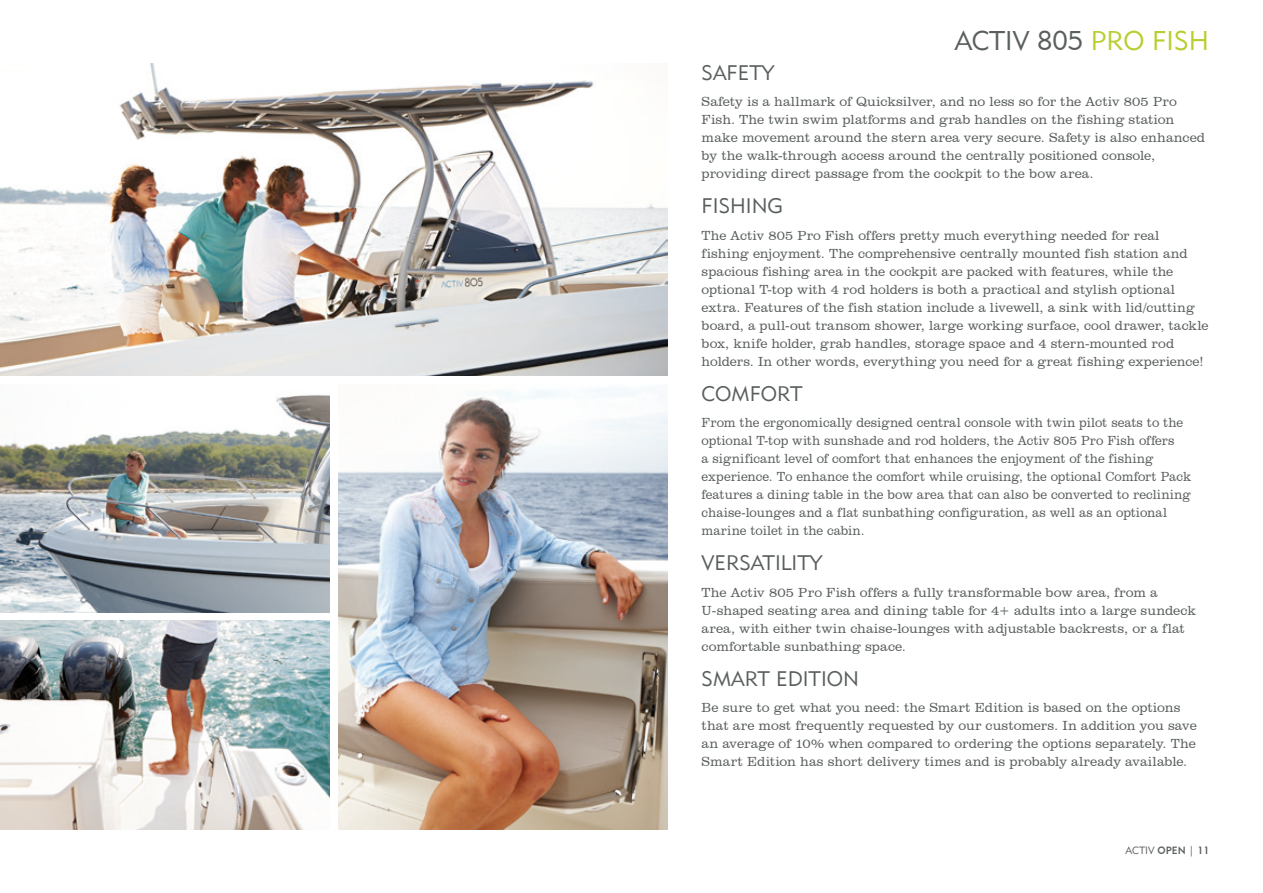
<style>
.page{position:relative;width:1263px;height:893px;background:#fff}
.page>*{position:absolute;margin:0;border:0;box-sizing:border-box;transform-origin:0 0}
.t1{font:27px "Geometric 415 BT Lite A";color:#595f5d}
.t2{font:21px "Geometric 415 BT Lite A";color:#595f5d}
.t3{font:300 13.5px/18px "Clarendon BT";letter-spacing:.005em;color:#595f5d}
.t4{font:300 13.5px/18px "Clarendon BT";letter-spacing:.005em;color:#595f5d;scale:.94 1}
.t5{font:10.5px "Geometric 415 BT Medium A";color:#595f5d}
.s1{color:#bacd2e}
.s2{font-family:"Geometric 415 BT Lite A"}
.s3{font-family:"Clarendon BT";font-weight:300}
</style>
<div class="page">
<img style="left:338px;top:388px;width:330px;height:441px">
<img style="left:0;top:395px;width:330px;height:217px">
<img style="left:0;top:64px;width:668px;height:312px">
<img style="left:0;top:621px;width:330px;height:208px">
<h1 class="t1" style="left:955px;top:24px;width:256px">ACTIV 805 <span class="s1">PRO FISH</span></h1>
<h2 class="t2" style="left:702px;top:60px;width:74px">SAFETY</h2>
<p class="t3" style="left:702px;top:92px;width:505px">Safety is a hallmark of Quicksilver, and no less so for the Activ 805 Pro Fish. The twin swim platforms and grab handles on the fishing station make movement around the stern area very secure. Safety is also enhanced by the walk-through access around the centrally positioned console, providing direct passage from the cockpit to the bow area.</p>
<h2 class="t2" style="left:702px;top:193px;width:83px">FISHING</h2>
<p class="t3" style="left:702px;top:226px;width:508px">The Activ 805 Pro Fish offers pretty much everything needed for real fishing enjoyment. The comprehensive centrally mounted fish station and spacious fishing area in the cockpit are packed with features, while the optional T-top with 4 rod holders is both a practical and stylish optional extra. Features of the fish station include a livewell, a sink with lid/cutting board, a pull-out transom shower, large working surface, cool drawer, tackle box, knife holder, grab handles, storage space and 4 stern-mounted rod holders. In other words, everything you need for a great fishing experience!</p>
<h2 class="t2" style="left:702px;top:381px;width:102px">COMFORT</h2>
<p class="t4" style="left:702px;top:413px;width:522px">From the ergonomically designed central console with twin pilot seats to the optional T-top with sunshade and rod holders, the Activ 805 Pro Fish offers<br>a significant level of comfort that enhances the enjoyment of the fishing experience. To enhance the comfort while cruising, the optional Comfort Pack features a dining table in the bow area that can also be converted to reclining chaise-lounges and a flat sunbathing configuration, as well as an optional marine toilet in the cabin.</p>
<h2 class="t2" style="left:702px;top:550px;width:122px">VERSATILITY</h2>
<p class="t3" style="left:702px;top:583px;width:496px">The Activ 805 Pro Fish offers a fully transformable bow area, from a U-shaped seating area and dining table for 4+ adults into a large sundeck area, with either twin chaise-lounges with adjustable backrests, or a flat comfortable sunbathing space.</p>
<h2 class="t2" style="left:702px;top:666px;width:159px">SMART EDITION</h2>
<p class="t3" style="left:702px;top:698px;width:497px">Be sure to get what you need: the Smart Edition is based on the options that are most frequently requested by our customers. In addition you save an average of 10% when compared to ordering the options separately. The Smart Edition has short delivery times and is probably already available.</p>
<p class="t5" style="left:1125px;top:844px;width:85px"><span class="s2">ACTIV</span> OPEN <span class="s3">|</span> 11</p>
</div>
